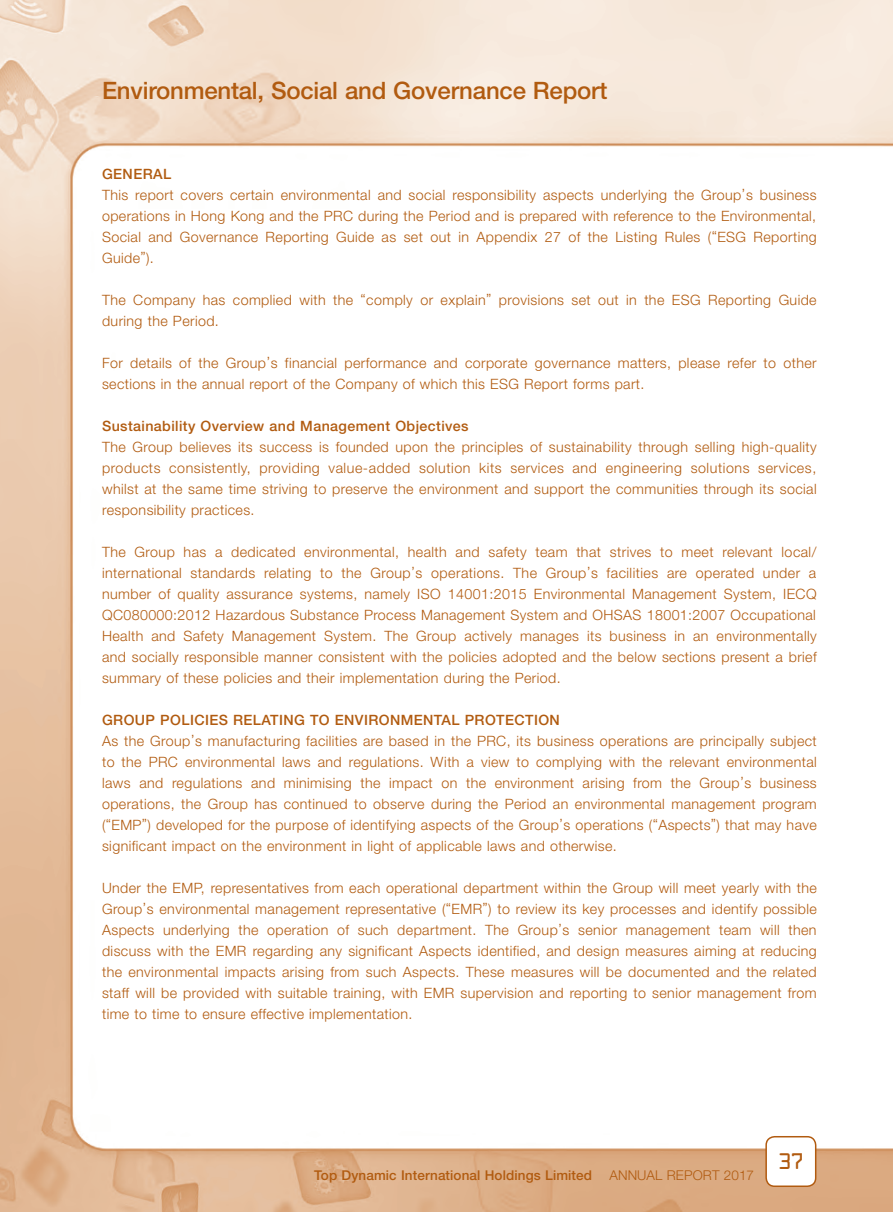
<style>
.page{position:relative;width:893px;height:1212px;background:#fff}
.page>*{position:absolute;margin:0;border:0;box-sizing:border-box;transform-origin:0 0}
.t1{font:500 24px "Helvetica Neue LT Std";letter-spacing:-.01em;color:#b15b10}
.t2{font:20.25px "OCRA Std";color:#b15b10}
.Body_Text{font:300 14.25px/21px "Helvetica Neue LT Std";letter-spacing:.03em;color:#b15b10;text-align:justify}
.Heading_1{font:500 14.25px "Helvetica Neue LT Std";letter-spacing:.03em;color:#b15b10}
.Heading_2{font:500 14.25px "Helvetica Neue LT Std";letter-spacing:.03em;color:#b15b10}
.t3{font:500 13.5px "Helvetica Neue LT Std";letter-spacing:.01em;color:#b15b10}
.t4{font:300 13.5px "Helvetica Neue LT Std";letter-spacing:.01em;color:#b15b10}
</style>
<div class="page">
<img style="left:0;top:0;width:893px;height:1212px">
<div style="left:766px;top:1137px;width:50px;height:49px;background:#fff;border-radius:9px"></div>
<div style="left:765px;top:1136px;width:51px;height:51px;border:2px solid #b15b10;border-radius:9px"></div>
<p class="t1" style="left:102px;top:76px;width:507px">Environmental, Social and Governance Report</p>
<p class="Heading_1" style="left:102px;top:165px;width:71px">GENERAL</p>
<p class="Body_Text" style="left:102px;top:184px;width:716px">This report covers certain environmental and social responsibility aspects underlying the Group’s business operations in Hong Kong and the PRC during the Period and is prepared with reference to the Environmental, Social and Governance Reporting Guide as set out in Appendix 27 of the Listing Rules (“ESG Reporting Guide”).</p>
<p class="Body_Text" style="left:102px;top:289px;width:716px">The Company has complied with the “comply or explain” provisions set out in the ESG Reporting Guide during the Period.</p>
<p class="Body_Text" style="left:102px;top:352px;width:716px">For details of the Group’s financial performance and corporate governance matters, please refer to other sections in the annual report of the Company of which this ESG Report forms part.</p>
<p class="Heading_2" style="left:102px;top:417px;width:368px">Sustainability Overview and Management Objectives</p>
<p class="Body_Text" style="left:102px;top:436px;width:716px">The Group believes its success is founded upon the principles of sustainability through selling high-quality products consistently, providing value-added solution kits services and engineering solutions services, whilst at the same time striving to preserve the environment and support the communities through its social responsibility practices.</p>
<p class="Body_Text" style="left:102px;top:541px;width:716px">The Group has a dedicated environmental, health and safety team that strives to meet relevant local/ international standards relating to the Group’s operations. The Group’s facilities are operated under a number of quality assurance systems, namely ISO 14001:2015 Environmental Management System, IECQ QC080000:2012 Hazardous Substance Process Management System and OHSAS 18001:2007 Occupational Health and Safety Management System. The Group actively manages its business in an environmentally and socially responsible manner consistent with the policies adopted and the below sections present a brief summary of these policies and their implementation during the Period.</p>
<p class="Heading_1" style="left:102px;top:711px;width:459px">GROUP POLICIES RELATING TO ENVIRONMENTAL PROTECTION</p>
<p class="Body_Text" style="left:102px;top:730px;width:716px">As the Group’s manufacturing facilities are based in the PRC, its business operations are principally subject to the PRC environmental laws and regulations. With a view to complying with the relevant environmental laws and regulations and minimising the impact on the environment arising from the Group’s business operations, the Group has continued to observe during the Period an environmental management program (“EMP”) developed for the purpose of identifying aspects of the Group’s operations (“Aspects”) that may have significant impact on the environment in light of applicable laws and otherwise.</p>
<p class="Body_Text" style="left:102px;top:877px;width:716px">Under the EMP, representatives from each operational department within the Group will meet yearly with the Group’s environmental management representative (“EMR”) to review its key processes and identify possible Aspects underlying the operation of such department. The Group’s senior management team will then discuss with the EMR regarding any significant Aspects identified, and design measures aiming at reducing the environmental impacts arising from such Aspects. These measures will be documented and the related staff will be provided with suitable training, with EMR supervision and reporting to senior management from time to time to ensure effective implementation.</p>
<p class="t3" style="left:314px;top:1167px;width:279px">Top Dynamic International Holdings Limited</p>
<p class="t4" style="left:609px;top:1166px;width:146px">ANNUAL REPORT 2017</p>
<p class="t2" style="left:777px;top:1152px;width:29px">37</p>
</div>
